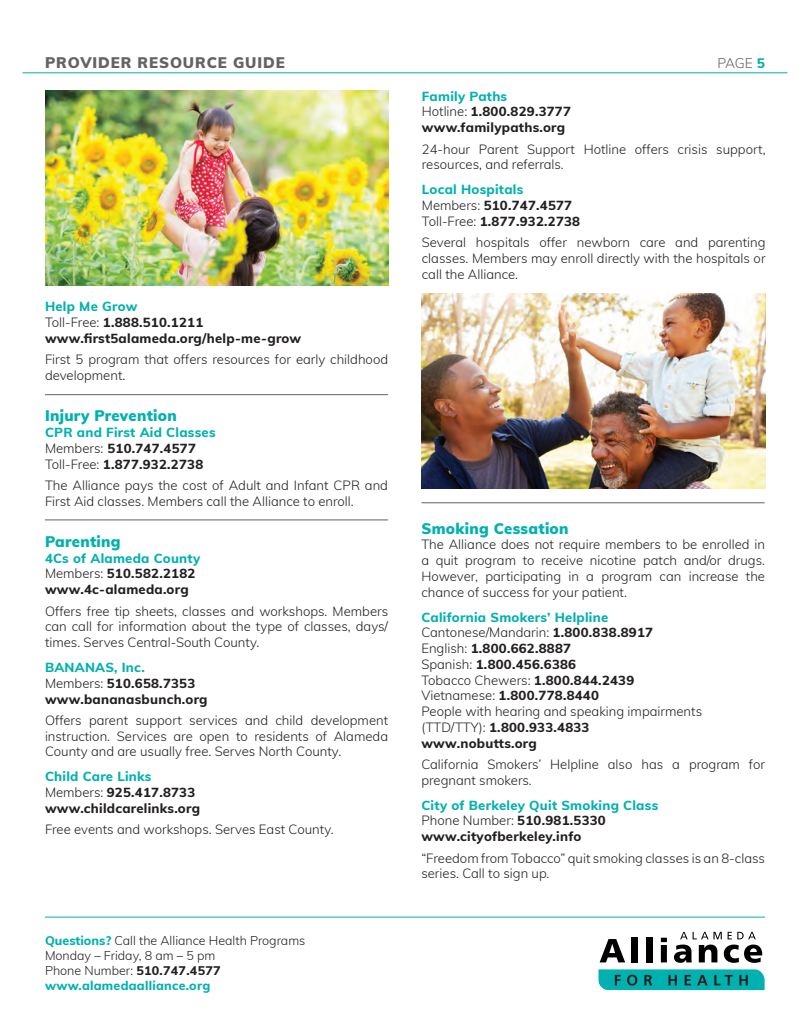
<style>
.page{position:relative;width:810px;height:1035px;background:#fff}
.page>*{position:absolute;margin:0;border:0;box-sizing:border-box;transform-origin:0 0}
.Subhead_1{font:900 15px "Muli";letter-spacing:.02em;color:#00b1b0}
.t1{font:900 15px "Muli";letter-spacing:.06em;color:#636366}
.t2{font:300 13.75px "Muli";color:#636366}
.Subhead_1-2{font:300 13.12px/15.8px "Muli";color:#231f20}
.Subhead_1-3{font:800 13.12px "Muli";letter-spacing:.02em;color:#231f20}
.Subhead_1-4{font:800 13.12px "Muli";letter-spacing:.02em;color:#00b1b0}
.t3{font:300 12.5px/15px "Muli";color:#231f20}
.s1{font-weight:800;color:#00b1b0}
.s2{font-weight:300}
.s3{font-weight:800}
</style>
<div class="page">
<svg style="left:600px;top:939px;width:25px;height:23px"></svg>
<div style="left:632px;top:937px;width:6px;height:25px;background:#000"></div>
<div style="left:646px;top:937px;width:6px;height:25px;background:#000"></div>
<svg style="left:661px;top:938px;width:6px;height:24px"></svg>
<svg style="left:674px;top:945px;width:18px;height:18px"></svg>
<svg style="left:699px;top:945px;width:18px;height:17px"></svg>
<svg style="left:724px;top:945px;width:38px;height:18px"></svg>
<svg style="left:599px;top:969px;width:166px;height:21px;background:#0ca2a2"></svg>
<svg style="left:680px;top:932px;width:42px;height:7px"></svg>
<svg style="left:728px;top:932px;width:28px;height:7px"></svg>
<hr style="left:45px;top:917px;width:720px;height:1px;background:#00b1b0">
<hr style="left:22px;top:72px;width:766px;height:1px;background:#00b1b0">
<img style="left:45px;top:90px;width:343px;height:195px">
<img style="left:422px;top:293px;width:344px;height:195px">
<hr style="left:45px;top:394px;width:343px;height:1px;background:#636366">
<hr style="left:45px;top:520px;width:343px;height:1px;background:#636366">
<hr style="left:422px;top:502px;width:343px;height:1px;background:#636366">
<p class="t1" style="left:45px;top:51px;width:241px">PROVIDER RESOURCE GUIDE</p>
<p class="t2" style="left:717px;top:53px;width:49px">PAGE <span class="s1">5</span></p>
<p class="Subhead_1-4" style="left:45px;top:297px;width:94px">Help Me Grow</p>
<p class="Subhead_1-3" style="left:45px;top:313px;width:160px"><span class="s2">Toll-Free:</span> 1.888.510.1211</p>
<p class="Subhead_1-3" style="left:45px;top:329px;width:258px">www.first5alameda.org/help-me-grow</p>
<p class="Subhead_1-2" style="left:45px;top:351px;width:345px">First 5 program that offers resources for early childhood development.</p>
<p class="Subhead_1" style="left:45px;top:405px;width:133px">Injury Prevention</p>
<p class="Subhead_1-4" style="left:45px;top:423px;width:172px">CPR and First Aid Classes</p>
<p class="Subhead_1-3" style="left:45px;top:438px;width:152px"><span class="s2">Members:</span> 510.747.4577</p>
<p class="Subhead_1-3" style="left:45px;top:454px;width:160px"><span class="s2">Toll-Free:</span> 1.877.932.2738</p>
<p class="Subhead_1-2" style="left:45px;top:477px;width:345px">The Alliance pays the cost of Adult and Infant CPR and<br>First Aid classes. Members call the Alliance to enroll.</p>
<p class="Subhead_1" style="left:45px;top:530px;width:77px">Parenting</p>
<p class="Subhead_1-4" style="left:45px;top:548px;width:157px">4Cs of Alameda County</p>
<p class="Subhead_1-3" style="left:45px;top:564px;width:152px"><span class="s2">Members:</span> 510.582.2182</p>
<p class="Subhead_1-3" style="left:45px;top:580px;width:145px">www.4c-alameda.org</p>
<p class="Subhead_1-2" style="left:45px;top:602px;width:345px;text-align:justify">Offers free tip sheets, classes and workshops. Members can call for information about the type of classes, days/ times. Serves Central-South County.</p>
<p class="Subhead_1-4" style="left:45px;top:658px;width:101px">BANANAS, Inc.</p>
<p class="Subhead_1-3" style="left:45px;top:673px;width:152px"><span class="s2">Members:</span> 510.658.7353</p>
<p class="Subhead_1-3" style="left:45px;top:689px;width:164px">www.bananasbunch.org</p>
<p class="Subhead_1-2" style="left:45px;top:712px;width:345px;text-align:justify">Offers parent support services and child development instruction. Services are open to residents of Alameda County and are usually free. Serves North County.</p>
<p class="Subhead_1-4" style="left:45px;top:767px;width:108px">Child Care Links</p>
<p class="Subhead_1-3" style="left:45px;top:783px;width:152px"><span class="s2">Members:</span> 925.417.8733</p>
<p class="Subhead_1-3" style="left:45px;top:799px;width:156px">www.childcarelinks.org</p>
<p class="Subhead_1-2" style="left:45px;top:821px;width:290px">Free events and workshops. Serves East County.</p>
<p class="t3" style="left:45px;top:932px;width:262px"><span class="s1">Questions?</span> Call the Alliance Health Programs<br>Monday – Friday, 8 am – 5 pm<br>Phone Number: <span class="s3">510.747.4577 </span><span class="s1">www.alamedaalliance.org</span></p>
<p class="Subhead_1-4" style="left:422px;top:86px;width:87px">Family Paths</p>
<p class="Subhead_1-3" style="left:422px;top:102px;width:151px"><span class="s2">Hotline:</span> 1.800.829.3777</p>
<p class="Subhead_1-3" style="left:422px;top:118px;width:145px">www.familypaths.org</p>
<p class="Subhead_1-2" style="left:422px;top:140px;width:345px">24-hour Parent Support Hotline offers crisis support, resources, and referrals.</p>
<p class="Subhead_1-4" style="left:422px;top:180px;width:103px">Local Hospitals</p>
<p class="Subhead_1-3" style="left:422px;top:196px;width:152px"><span class="s2">Members:</span> 510.747.4577</p>
<p class="Subhead_1-3" style="left:422px;top:212px;width:160px"><span class="s2">Toll-Free:</span> 1.877.932.2738</p>
<p class="Subhead_1-2" style="left:422px;top:234px;width:345px;text-align:justify">Several hospitals offer newborn care and parenting classes. Members may enroll directly with the hospitals or call the Alliance.</p>
<p class="Subhead_1" style="left:421px;top:517px;width:149px">Smoking Cessation</p>
<p class="Subhead_1-2" style="left:421px;top:536px;width:345px;text-align:justify">The Alliance does not require members to be enrolled in a quit program to receive nicotine patch and/or drugs.<br>However, participating in a program can increase the chance of success for your patient.</p>
<p class="Subhead_1-4" style="left:421px;top:607px;width:188px">California Smokers’ Helpline</p>
<p class="Subhead_1-2" style="left:421px;top:624px;width:233px">Cantonese/Mandarin: <span class="s3">1.800.838.8917</span></p>
<p class="Subhead_1-3" style="left:421px;top:639px;width:151px"><span class="s2">English:</span> 1.800.662.8887</p>
<p class="Subhead_1-3" style="left:421px;top:654px;width:156px"><span class="s2">Spanish:</span> 1.800.456.6386</p>
<p class="Subhead_1-2" style="left:421px;top:671px;width:214px">Tobacco Chewers: <span class="s3">1.800.844.2439</span></p>
<p class="Subhead_1-3" style="left:421px;top:686px;width:179px"><span class="s2">Vietnamese:</span> 1.800.778.8440</p>
<p class="Subhead_1-2" style="left:421px;top:703px;width:282px">People with hearing and speaking impairments</p>
<p class="Subhead_1-3" style="left:421px;top:717px;width:170px"><span class="s2">(TTD/TTY):</span> 1.800.933.4833</p>
<p class="Subhead_1-3" style="left:421px;top:733px;width:117px">www.nobutts.org</p>
<p class="Subhead_1-2" style="left:421px;top:756px;width:345px">California Smokers’ Helpline also has a program for pregnant smokers.</p>
<p class="Subhead_1-4" style="left:421px;top:795px;width:238px">City of Berkeley Quit Smoking Class</p>
<p class="Subhead_1-2" style="left:421px;top:812px;width:186px">Phone Number: <span class="s3">510.981.5330</span></p>
<p class="Subhead_1-3" style="left:421px;top:827px;width:162px">www.cityofberkeley.info</p>
<p class="Subhead_1-2" style="left:421px;top:849px;width:345px">“Freedom from Tobacco” quit smoking classes is an 8-class series. Call to sign up.</p>
</div>
